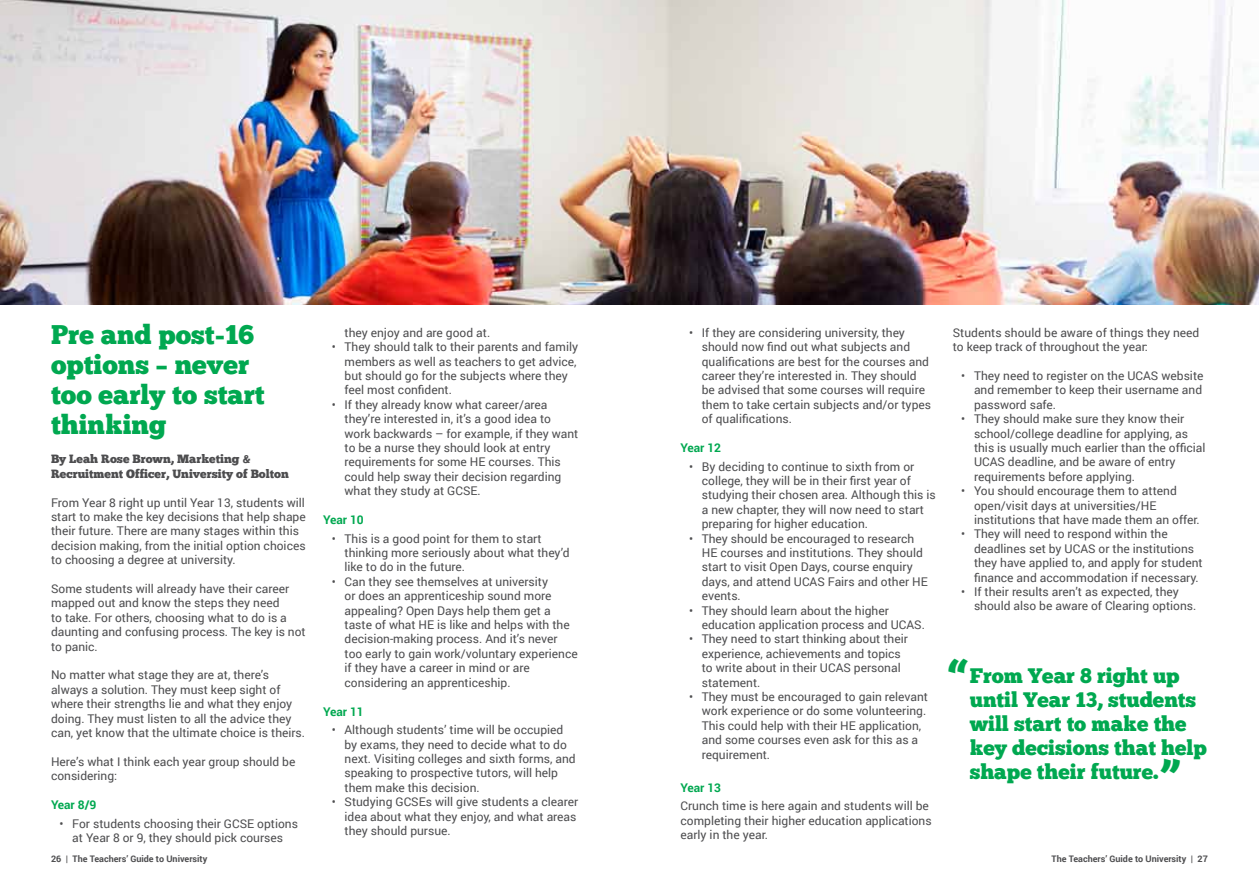
<style>
.page{position:relative;width:1259px;height:893px;background:#fff}
.page>*{position:absolute;margin:0;border:0;box-sizing:border-box;transform-origin:0 0}
.t1{font:37.5px "Chunk Five";color:#00a850}
.t2{font:27px/30px "Chunk Five";color:#00a850}
.t3{font:21px/24px "Chunk Five";color:#00a850}
.t4{font:12px/14.4px "Roboto";color:#4d4d4f}
.t5{font:12px/14.4px "Chunk Five";color:#4d4d4f}
.t6{font:700 12px "Roboto";color:#00a850}
.t7{font:700 9px "Roboto";color:#4d4d4f}
.s1{font-size:37.5px}
</style>
<div class="page">
<img style="left:0;top:0;width:1259px;height:304px">
<h2 class="t2" style="left:51px;top:320px;width:215px">Pre and post-16 options – never too early to start thinking</h2>
<p class="t5" style="left:51px;top:452px;width:239px">By Leah Rose Brown, Marketing &amp;<br>Recruitment Officer, University of Bolton</p>
<p class="t4" style="left:51px;top:495px;width:256px">From Year 8 right up until Year 13, students will start to make the key decisions that help shape their future. There are many stages within this decision making, from the initial option choices to choosing a degree at university.</p>
<p class="t4" style="left:51px;top:581px;width:256px">Some students will already have their career mapped out and know the steps they need<br>to take. For others, choosing what to do is a daunting and confusing process. The key is not to panic.</p>
<p class="t4" style="left:51px;top:667px;width:256px">No matter what stage they are at, there’s always a solution. They must keep sight of where their strengths lie and what they enjoy doing. They must listen to all the advice they can, yet know that the ultimate choice is theirs.</p>
<p class="t4" style="left:51px;top:754px;width:246px">Here’s what I think each year group should be considering:</p>
<p class="t6" style="left:51px;top:796px;width:47px">Year 8/9</p>
<p class="t4" style="left:60px;top:816px;width:240px;text-align:center">• For students choosing their GCSE options at Year 8 or 9, they should pick courses</p>
<p class="t4" style="left:344px;top:325px;width:147px">they enjoy and are good at.</p>
<p class="t4" style="left:344px;top:339px;width:235px;text-indent:-13px">• They should talk to their parents and family members as well as teachers to get advice, but should go for the subjects where they feel most confident.</p>
<p class="t4" style="left:344px;top:397px;width:235px;text-indent:-13px">• If they already know what career/area they’re interested in, it’s a good idea to work backwards – for example, if they want to be a nurse they should look at entry requirements for some HE courses. This could help sway their decision regarding what they study at GCSE.</p>
<p class="t6" style="left:323px;top:511px;width:42px">Year 10</p>
<p class="t4" style="left:344px;top:531px;width:227px;text-indent:-13px">• This is a good point for them to start thinking more seriously about what they’d like to do in the future.</p>
<p class="t4" style="left:344px;top:574px;width:235px;text-indent:-13px">• Can they see themselves at university<br>or does an apprenticeship sound more appealing? Open Days help them get a taste of what HE is like and helps with the decision-making process. And it’s never too early to gain work/voluntary experience if they have a career in mind or are considering an apprenticeship.</p>
<p class="t6" style="left:323px;top:703px;width:42px">Year 11</p>
<p class="t4" style="left:344px;top:722px;width:233px;text-indent:-13px">• Although students’ time will be occupied by exams, they need to decide what to do next. Visiting colleges and sixth forms, and speaking to prospective tutors, will help them make this decision.</p>
<p class="t4" style="left:344px;top:794px;width:235px;text-indent:-13px">• Studying GCSEs will give students a clearer idea about what they enjoy, and what areas they should pursue.</p>
<p class="t4" style="left:702px;top:325px;width:231px;text-indent:-13px">• If they are considering university, they should now find out what subjects and qualifications are best for the courses and career they’re interested in. They should be advised that some courses will require them to take certain subjects and/or types of qualifications.</p>
<p class="t6" style="left:680px;top:439px;width:42px">Year 12</p>
<p class="t4" style="left:702px;top:459px;width:235px;text-indent:-13px">• By deciding to continue to sixth from or college, they will be in their first year of studying their chosen area. Although this is a new chapter, they will now need to start preparing for higher education.</p>
<p class="t4" style="left:702px;top:531px;width:227px;text-indent:-13px">• They should be encouraged to research HE courses and institutions. They should start to visit Open Days, course enquiry days, and attend UCAS Fairs and other HE events.</p>
<p class="t4" style="left:702px;top:603px;width:225px;text-indent:-13px">• They should learn about the higher education application process and UCAS.</p>
<p class="t4" style="left:702px;top:631px;width:208px;text-indent:-13px">• They need to start thinking about their experience, achievements and topics to write about in their UCAS personal statement.</p>
<p class="t4" style="left:702px;top:689px;width:228px;text-indent:-13px">• They must be encouraged to gain relevant work experience or do some volunteering.<br>This could help with their HE application, and some courses even ask for this as a requirement.</p>
<p class="t6" style="left:680px;top:779px;width:42px">Year 13</p>
<p class="t4" style="left:680px;top:798px;width:253px">Crunch time is here again and students will be completing their higher education applications early in the year.</p>
<p class="t4" style="left:952px;top:325px;width:248px">Students should be aware of things they need to keep track of throughout the year:</p>
<p class="t4" style="left:974px;top:368px;width:231px;text-align:justify;text-indent:-13px">• They need to register on the UCAS website and remember to keep their username and password safe.</p>
<p class="t4" style="left:974px;top:411px;width:233px;text-indent:-13px">• They should make sure they know their school/college deadline for applying, as this is usually much earlier than the official UCAS deadline, and be aware of entry requirements before applying.</p>
<p class="t4" style="left:974px;top:483px;width:227px;text-indent:-13px">• You should encourage them to attend open/visit days at universities/HE institutions that have made them an offer.</p>
<p class="t4" style="left:974px;top:526px;width:230px;text-indent:-13px">• They will need to respond within the deadlines set by UCAS or the institutions they have applied to, and apply for student finance and accommodation if necessary.</p>
<p class="t4" style="left:974px;top:584px;width:224px;text-indent:-13px">• If their results aren’t as expected, they should also be aware of Clearing options.</p>
<h1 class="t1" style="left:948px;top:652px;width:21px">“</h1>
<h3 class="t3" style="left:969px;top:663px;width:239px">From Year 8 right up until Year 13, students will start to make the key decisions that help shape their future.<span class="s1">”</span></h3>
<p class="t7" style="left:51px;top:852px;width:158px">26 | The Teachers’ Guide to University</p>
<p class="t7" style="left:1051px;top:852px;width:158px">The Teachers’ Guide to University | 27</p>
</div>
